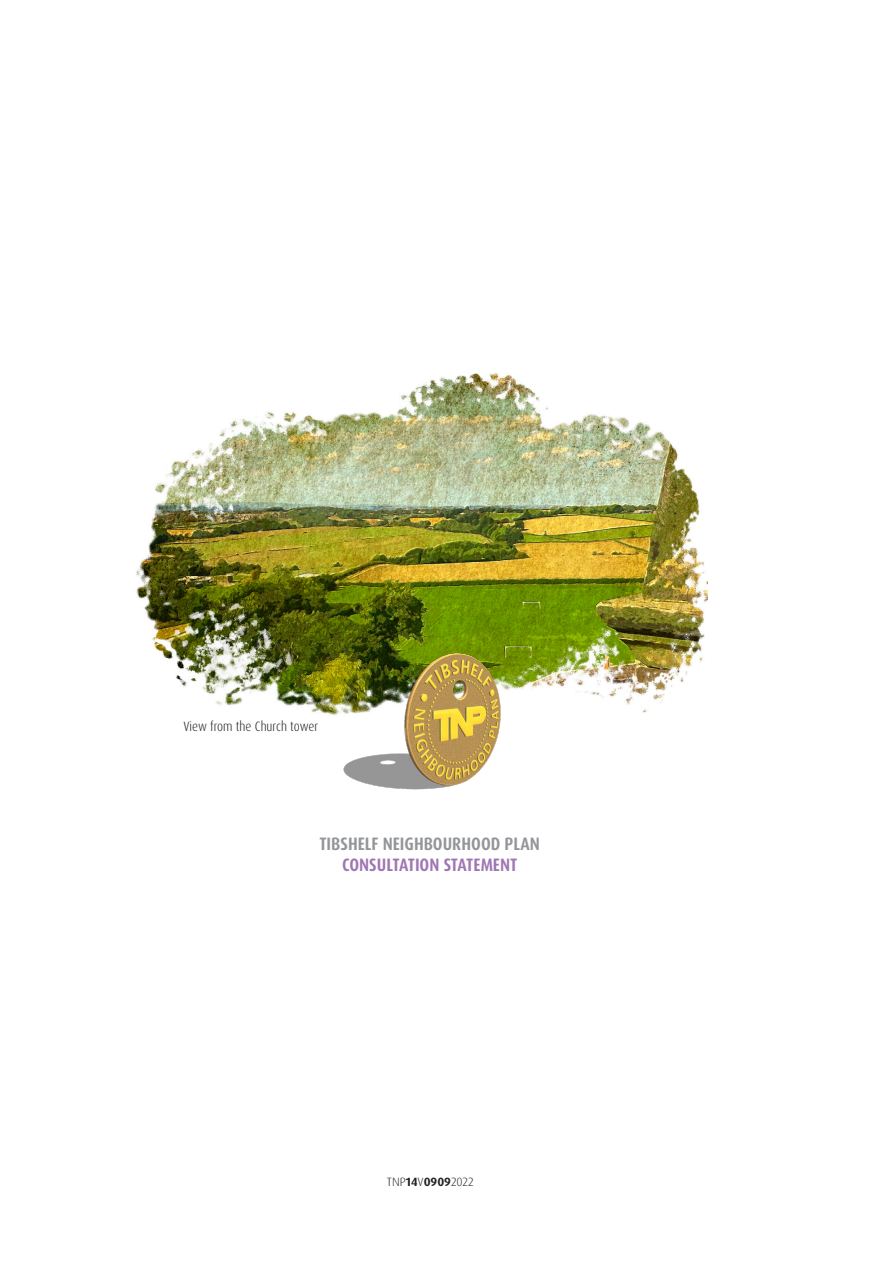
<style>
.page{position:relative;width:893px;height:1263px;background:#fff}
.page>*{position:absolute;margin:0;border:0;box-sizing:border-box;transform-origin:0 0}
.t1{font:700 condensed 18px "Dax Pro";color:#939598}
.t2{font:700 condensed 18px "Dax Pro";color:#9e76b3}
.t3{font:300 condensed 13.5px "Dax Pro";color:#231f20}
.t4{font:300 12px "Dax Pro";color:#231f20}
.s1{font-weight:700}
</style>
<div class="page">
<img style="left:136px;top:373px;width:571px;height:342px">
<img style="left:338px;top:625px;width:172px;height:165px">
<p class="t3" style="left:183px;top:718px;width:136px">View from the Church tower</p>
<p class="t1" style="left:319px;top:832px;width:222px">TIBSHELF NEIGHBOURHOOD PLAN</p>
<p class="t2" style="left:342px;top:853px;width:177px">CONSULTATION STATEMENT</p>
<p class="t4" style="left:387px;top:1174px;width:88px">TNP<span class="s1">14</span>V<span class="s1">0909</span>2022</p>
</div>
